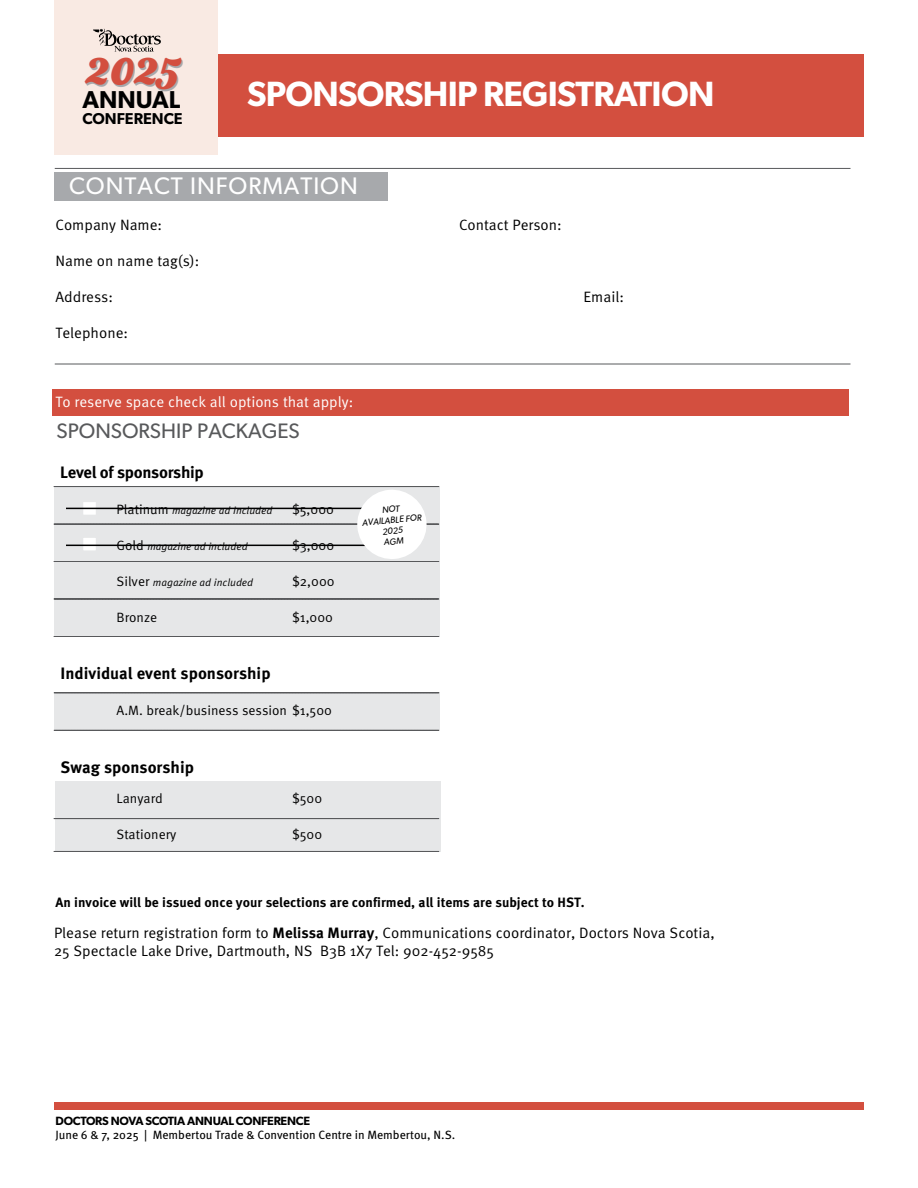
<style>
.page{position:relative;width:918px;height:1188px;background:#fff}
.page>*{position:absolute;margin:0;border:0;box-sizing:border-box;transform-origin:0 0}
.t1{font:900 45.75px "Fourth";color:#d34f3f}
.t2{font:600 35.25px "Gibson";letter-spacing:-.02em;color:#fff}
.t3{font:600 24.45px "Gibson";color:#000}
.t4{font:24px "Gibson";letter-spacing:.04em;color:#fff}
.t5{font:21px "Gibson";color:#58595b}
.t6{font:700 16.5px "Meta OT";color:#000}
.t7{font:700 16.5px "Meta OT";letter-spacing:-.02em;color:#000}
.t8{font:600 15.75px "Gibson";color:#000}
.t9{font:15px/18px "Meta OT Norm";color:#000}
.t10{font:15px "Meta OT Norm";color:#fff}
.t11{font:13.5px "Meta OT Norm";color:#000}
.t12{font:700 13.5px "Meta OT";color:#000}
.t13{font:12px "Meta OT";color:#000}
.t14{font:600 12px "Gibson";letter-spacing:-.02em;color:#000}
.t15{font:10.5px "Meta OT Norm Ita";color:#000}
.t16{font:italic 9px/10.8px "Gibson";color:#000;text-align:center}
.s1{font-family:"Meta OT Norm";font-size:13.5px}
.s2{font-family:"Meta OT";font-weight:700}
</style>
<div class="page">
<div style="left:54px;top:692px;width:386px;height:38px;background:#e6e7e8"></div>
<div style="left:55px;top:781px;width:385px;height:71px;background:#e6e7e8"></div>
<svg style="left:54px;top:818px;width:385px;height:1px"></svg>
<svg style="left:54px;top:851px;width:385px;height:1px"></svg>
<div style="left:54px;top:486px;width:386px;height:150px;background:#e6e7e8"></div>
<svg style="left:54px;top:598px;width:385px;height:1px"></svg>
<svg style="left:54px;top:636px;width:385px;height:1px"></svg>
<svg style="left:54px;top:692px;width:385px;height:1px"></svg>
<svg style="left:54px;top:730px;width:385px;height:1px"></svg>
<div style="left:52px;top:389px;width:797px;height:26px;background:#d34f3f"></div>
<hr style="left:55px;top:168px;width:795px;height:1px;background:#58595b">
<hr style="left:55px;top:364px;width:795px;height:1px;background:#58595b">
<div style="left:54px;top:172px;width:334px;height:29px;background:#a7a9ac"></div>
<div style="left:54px;top:54px;width:810px;height:82px;background:#d34f3f"></div>
<div style="left:54px;top:1102px;width:810px;height:8px;background:#d34f3f"></div>
<svg style="left:54px;top:486px;width:385px;height:76px"></svg>
<div style="left:54px;top:0;width:164px;height:155px;background:#f9eae3"></div>
<svg style="left:93px;top:29px;width:68px;height:23px"></svg>
<h1 class="t1" style="left:86px;top:42px;width:96px">2025</h1>
<h3 class="t3" style="left:83px;top:85px;width:99px">ANNUAL</h3>
<p class="t8" style="left:83px;top:109px;width:102px">CONFERENCE</p>
<h2 class="t2" style="left:247px;top:72px;width:469px">SPONSORSHIP REGISTRATION</h2>
<h3 class="t4" style="left:69px;top:171px;width:290px">CONTACT INFORMATION</h3>
<p class="t9" style="left:56px;top:216px;width:108px">Company Name:</p>
<p class="t9" style="left:459px;top:216px;width:104px">Contact Person:</p>
<p class="t9" style="left:56px;top:252px;width:145px">Name on name tag(s):</p>
<p class="t9" style="left:56px;top:288px;width:59px">Address:</p>
<p class="t9" style="left:584px;top:288px;width:42px">Email:</p>
<p class="t9" style="left:56px;top:324px;width:74px">Telephone:</p>
<p class="t10" style="left:56px;top:393px;width:299px">To reserve space check all options that apply:</p>
<h3 class="t5" style="left:57px;top:418px;width:245px">SPONSORSHIP PACKAGES</h3>
<p class="t7" style="left:60px;top:462px;width:145px">Level of sponsorship</p>
<p class="t15" style="left:117px;top:504px;width:158px"><span class="s1">Platinum</span> magazine ad included</p>
<p class="t11" style="left:292px;top:501px;width:43px">$5,000</p>
<p class="t15" style="left:117px;top:540px;width:133px"><span class="s1">Gold</span> magazine ad included</p>
<p class="t11" style="left:292px;top:537px;width:44px">$3,000</p>
<p class="t15" style="left:117px;top:576px;width:138px"><span class="s1">Silver</span> magazine ad included</p>
<p class="t11" style="left:292px;top:573px;width:44px">$2,000</p>
<p class="t11" style="left:117px;top:609px;width:42px">Bronze</p>
<p class="t11" style="left:292px;top:609px;width:42px">$1,000</p>
<p class="t16" style="left:361px;top:506px;width:61px;rotate:-5deg">NOT<br>AVAILABLE FOR<br>2025<br>AGM</p>
<p class="t6" style="left:61px;top:663px;width:212px">Individual event sponsorship</p>
<p class="t11" style="left:117px;top:703px;width:217px">A.M. break/business session $1,500</p>
<p class="t6" style="left:61px;top:757px;width:135px">Swag sponsorship</p>
<p class="t11" style="left:117px;top:790px;width:48px">Lanyard</p>
<p class="t11" style="left:292px;top:790px;width:32px">$500</p>
<p class="t11" style="left:117px;top:826px;width:61px">Stationery</p>
<p class="t11" style="left:292px;top:826px;width:32px">$500</p>
<p class="t12" style="left:56px;top:893px;width:531px">An invoice will be issued once your selections are confirmed, all items are subject to HST.</p>
<p class="t9" style="left:54px;top:924px;width:662px">Please return registration form to <span class="s2">Melissa Murray</span>, Communications coordinator, Doctors Nova Scotia,<br>25 Spectacle Lake Drive, Dartmouth, NS B3B 1X7 Tel: 902-452-9585</p>
<p class="t14" style="left:56px;top:1114px;width:256px">DOCTORS NOVA SCOTIA ANNUAL CONFERENCE</p>
<p class="t13" style="left:56px;top:1128px;width:401px">June 6 &amp; 7, 2025 | Membertou Trade &amp; Convention Centre in Membertou, N.S.</p>
</div>
